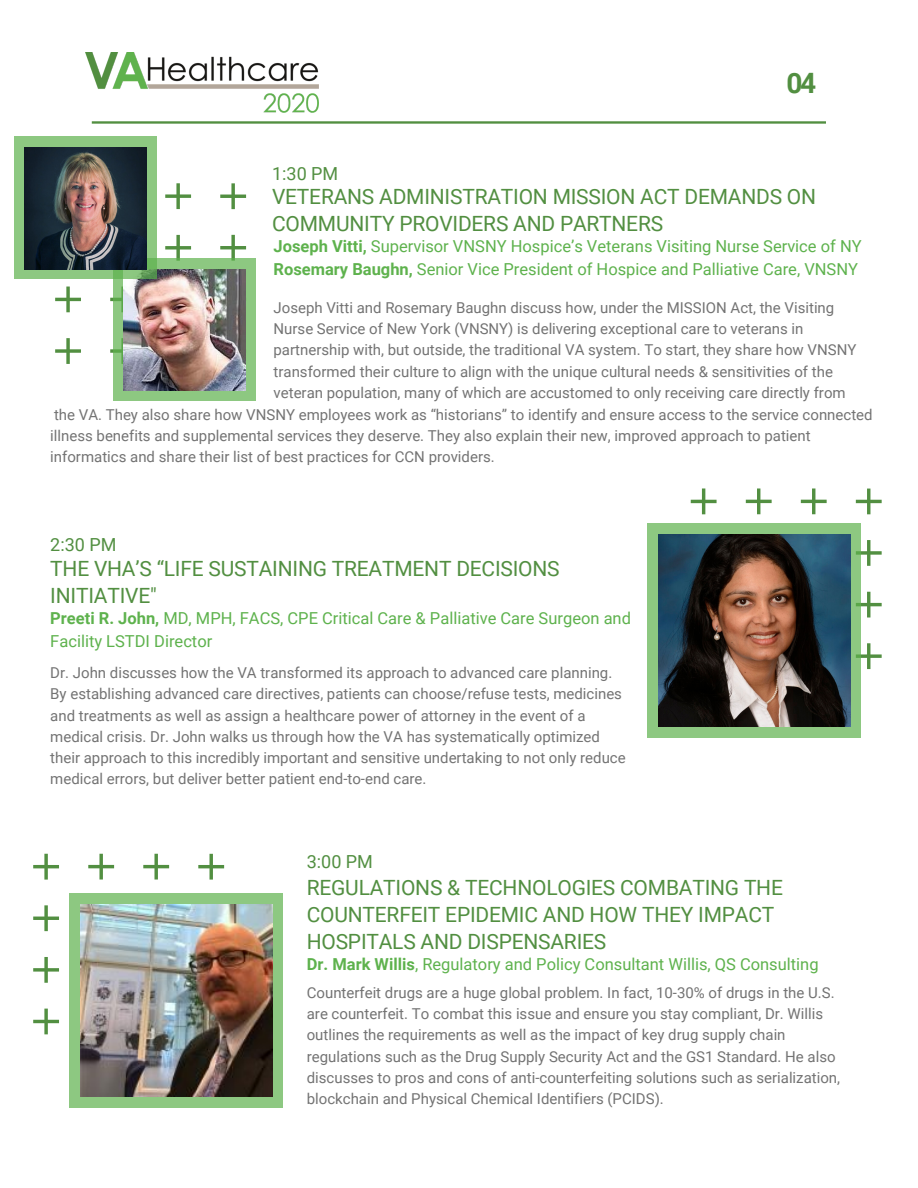
<style>
.page{position:relative;width:918px;height:1188px;background:#fff}
.page>*{position:absolute;margin:0;border:0;box-sizing:border-box;transform-origin:0 0}
.t1{font:700 28.05px "Roboto";color:#528f41}
.t2{font:21px/27.2px "Roboto";letter-spacing:-.01em;color:#528f41}
.t3{font:18px "Roboto";color:#528f41}
.t4{font:16.5px/23.1px "Roboto";color:#5eb24d}
.t5{font:15px/21.1px "Roboto";color:#737373}
.s1{font-weight:700}
</style>
<div class="page">
<svg style="left:92px;top:121px;width:734px;height:3px;background:#76a668"></svg>
<svg style="left:691px;top:488px;width:191px;height:181px"></svg>
<div style="left:647px;top:523px;width:214px;height:215px;background:linear-gradient(to right,#8dc881,#8dc881)"></div>
<svg style="left:55px;top:183px;width:191px;height:181px"></svg>
<img style="left:86px;top:52px;width:233px;height:61px">
<img style="left:658px;top:534px;width:192px;height:192px">
<svg style="left:33px;top:854px;width:191px;height:180px"></svg>
<div style="left:69px;top:894px;width:214px;height:214px;background:#8dc881"></div>
<img style="left:80px;top:904px;width:192px;height:192px">
<div style="left:113px;top:258px;width:143px;height:143px;background:#8dc881"></div>
<img style="left:123px;top:269px;width:122px;height:122px">
<svg style="left:14px;top:136px;width:143px;height:143px;background:#84be7a"></svg>
<img style="left:25px;top:147px;width:122px;height:122px">
<h1 class="t1" style="left:786px;top:67px;width:31px">04</h1>
<p class="t3" style="left:272px;top:163px;width:68px">1:30 PM</p>
<h2 class="t2" style="left:272px;top:184px;width:545px">VETERANS ADMINISTRATION MISSION ACT DEMANDS ON<br>COMMUNITY PROVIDERS AND PARTNERS</h2>
<p class="t4" style="left:274px;top:235px;width:590px"><span class="s1">Joseph Vitti,</span> Supervisor VNSNY Hospice’s Veterans Visiting Nurse Service of NY<br><span class="s1">Rosemary Baughn,</span> Senior Vice President of Hospice and Palliative Care, VNSNY</p>
<p class="t5" style="left:274px;top:297px;width:562px">Joseph Vitti and Rosemary Baughn discuss how, under the MISSION Act, the Visiting</p>
<p class="t5" style="left:274px;top:319px;width:531px">Nurse Service of New York (VNSNY) is delivering exceptional care to veterans in</p>
<p class="t5" style="left:274px;top:340px;width:584px">partnership with, but outside, the traditional VA system. To start, they share how VNSNY</p>
<p class="t5" style="left:274px;top:361px;width:561px">transformed their culture to align with the unique cultural needs &amp; sensitivities of the</p>
<p class="t5" style="left:274px;top:382px;width:574px">veteran population, many of which are accustomed to only receiving care directly from</p>
<p class="t5" style="left:54px;top:404px;width:820px">the VA. They also share how VNSNY employees work as “historians” to identify and ensure access to the service connected</p>
<p class="t5" style="left:50px;top:426px;width:762px">illness benefits and supplemental services they deserve. They also explain their new, improved approach to patient</p>
<p class="t5" style="left:50px;top:447px;width:446px">informatics and share their list of best practices for CCN providers.</p>
<p class="t3" style="left:50px;top:534px;width:68px">2:30 PM</p>
<h2 class="t2" style="left:50px;top:555px;width:511px">THE VHA’S “LIFE SUSTAINING TREATMENT DECISIONS<br>INITIATIVE"</h2>
<p class="t4" style="left:50px;top:606px;width:582px"><span class="s1">Preeti R. John,</span> MD, MPH, FACS, CPE Critical Care &amp; Palliative Care Surgeon and<br>Facility LSTDI Director</p>
<p class="t5" style="left:50px;top:662px;width:577px">Dr. John discusses how the VA transformed its approach to advanced care planning.<br>By establishing advanced care directives, patients can choose/refuse tests, medicines and treatments as well as assign a healthcare power of attorney in the event of a medical crisis. Dr. John walks us through how the VA has systematically optimized their approach to this incredibly important and sensitive undertaking to not only reduce medical errors, but deliver better patient end-to-end care.</p>
<p class="t3" style="left:307px;top:851px;width:68px">3:00 PM</p>
<h2 class="t2" style="left:307px;top:874px;width:478px">REGULATIONS &amp; TECHNOLOGIES COMBATING THE<br>COUNTERFEIT EPIDEMIC AND HOW THEY IMPACT<br>HOSPITALS AND DISPENSARIES</h2>
<p class="t4" style="left:307px;top:953px;width:513px"><span class="s1">Dr. Mark Willis</span>, Regulatory and Policy Consultant Willis, QS Consulting</p>
<p class="t5" style="left:307px;top:982px;width:535px">Counterfeit drugs are a huge global problem. In fact, 10-30% of drugs in the U.S. are counterfeit. To combat this issue and ensure you stay compliant, Dr. Willis outlines the requirements as well as the impact of key drug supply chain regulations such as the Drug Supply Security Act and the GS1 Standard. He also discusses to pros and cons of anti-counterfeiting solutions such as serialization, blockchain and Physical Chemical Identifiers (PCIDS).</p>
</div>
